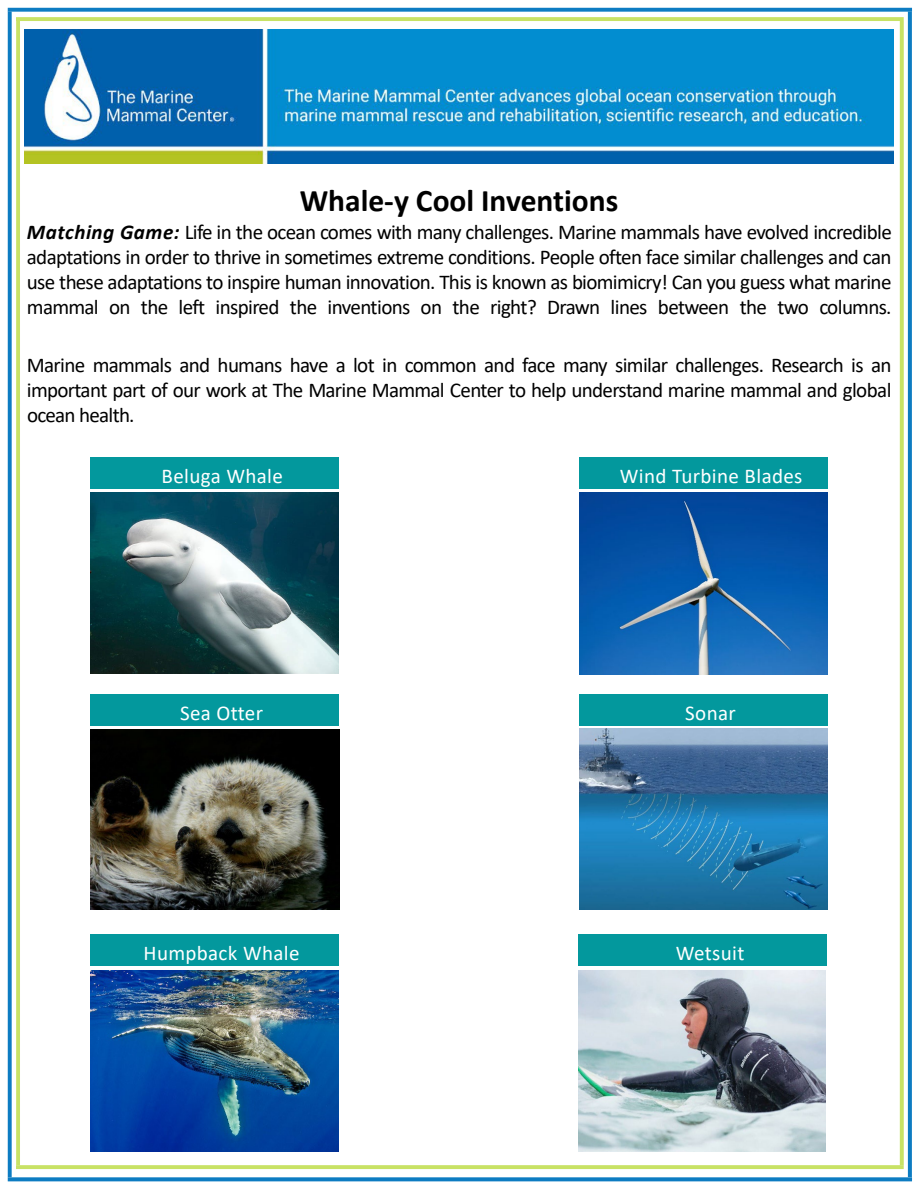
<style>
.page{position:relative;width:918px;height:1188px;background:#fff}
.page>*{position:absolute;margin:0;border:0;box-sizing:border-box;transform-origin:0 0}
.t1{font:700 31.5px "Calibri";color:#000}
.t2{font:21px/25.2px "Calibri";letter-spacing:-.035em;color:#000;text-align:justify}
.t3{font:21px "Calibri";letter-spacing:.015em;color:#fff}
.s1{font-weight:700;font-style:italic}
</style>
<div class="page">
<svg style="left:8px;top:8px;width:904px;height:4px;background:#2086c6"></svg>
<svg style="left:8px;top:12px;width:4px;height:1165px;background:#2086c6"></svg>
<svg style="left:8px;top:1177px;width:904px;height:4px;background:#2086c6"></svg>
<svg style="left:908px;top:12px;width:4px;height:1165px;background:#127fc3"></svg>
<svg style="left:16px;top:17px;width:888px;height:4px;background:#c9e269"></svg>
<svg style="left:16px;top:21px;width:4px;height:1144px;background:#cae36b"></svg>
<svg style="left:16px;top:1165px;width:888px;height:4px;background:#cae36b"></svg>
<svg style="left:900px;top:21px;width:4px;height:1144px;background:#cbe36d"></svg>
<img style="left:25px;top:29px;width:868px;height:135px">
<div style="left:91px;top:458px;width:248px;height:31px;background:#03989d"></div>
<div style="left:90px;top:694px;width:248px;height:32px;background:#03989d"></div>
<div style="left:90px;top:934px;width:248px;height:32px;background:#03989d"></div>
<img style="left:90px;top:971px;width:249px;height:181px">
<img style="left:580px;top:493px;width:248px;height:181px">
<img style="left:91px;top:729px;width:248px;height:181px">
<img style="left:580px;top:729px;width:248px;height:181px">
<img style="left:91px;top:492px;width:248px;height:182px">
<div style="left:580px;top:458px;width:248px;height:31px;background:#03989d"></div>
<div style="left:579px;top:694px;width:248px;height:32px;background:#03989d"></div>
<div style="left:579px;top:934px;width:248px;height:32px;background:#03989d"></div>
<img style="left:578px;top:971px;width:248px;height:181px">
<p class="t1" style="left:300px;top:178px;width:320px">Whale-y Cool Inventions</p>
<p class="t2" style="left:27px;top:218px;width:866px"><span class="s1">Matching Game:</span> Life in the ocean comes with many challenges. Marine mammals have evolved incredible adaptations in order to thrive in sometimes extreme conditions. People often face similar challenges and can use these adaptations to inspire human innovation. This is known as biomimicry! Can you guess what marine mammal on the left inspired the inventions on the right? Drawn lines between the two columns.</p>
<p class="t2" style="left:27px;top:352px;width:866px">Marine mammals and humans have a lot in common and face many similar challenges. Research is an important part of our work at The Marine Mammal Center to help understand marine mammal and global ocean health.</p>
<p class="t3" style="left:162px;top:462px;width:123px">Beluga Whale</p>
<p class="t3" style="left:620px;top:462px;width:184px">Wind Turbine Blades</p>
<p class="t3" style="left:180px;top:698px;width:84px">Sea Otter</p>
<p class="t3" style="left:685px;top:698px;width:52px">Sonar</p>
<p class="t3" style="left:144px;top:938px;width:158px">Humpback Whale</p>
<p class="t3" style="left:676px;top:938px;width:70px">Wetsuit</p>
</div>
